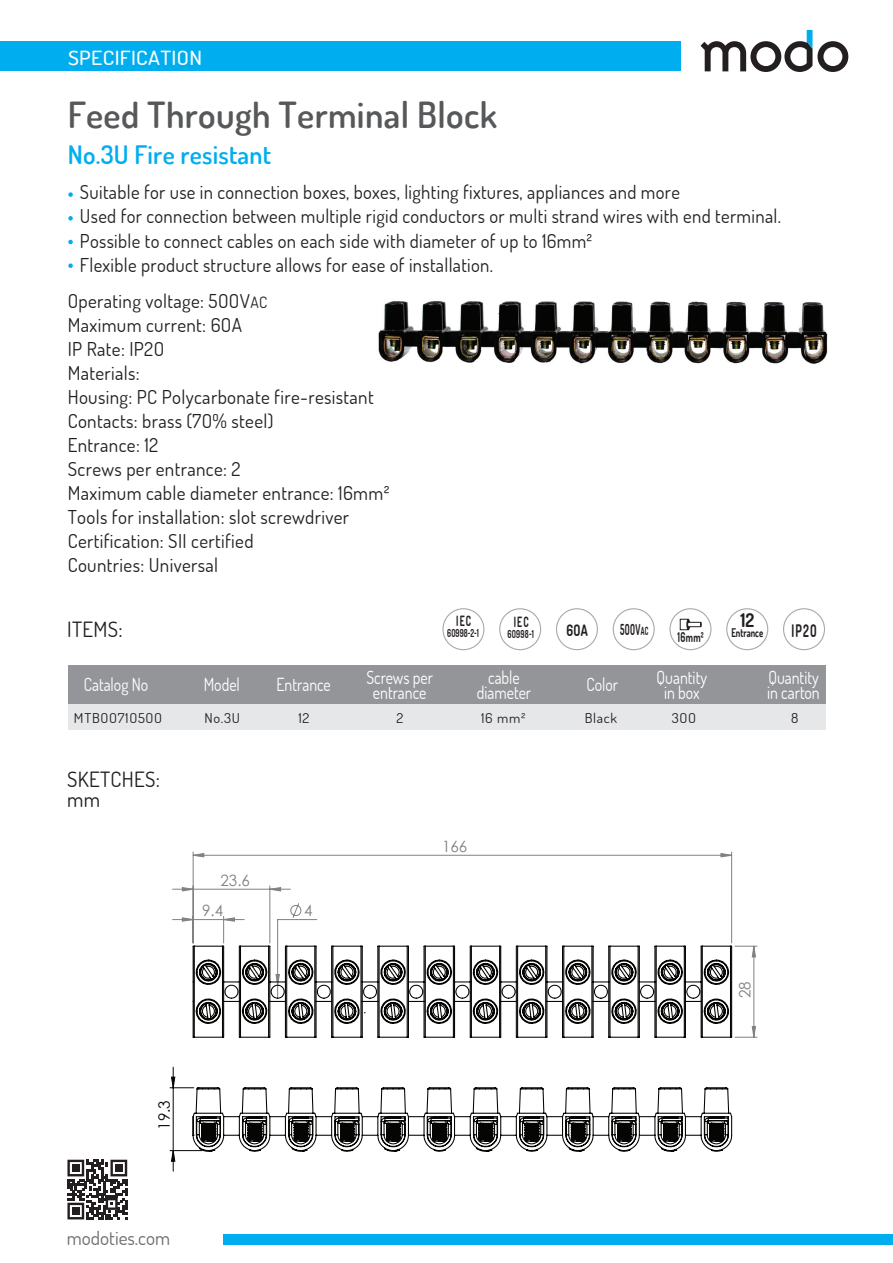
<style>
.page{position:relative;width:893px;height:1263px;background:#fff}
.page>*{position:absolute;margin:0;border:0;box-sizing:border-box;transform-origin:0 0}
.t1{font:600 36px "Terminal Dosis";letter-spacing:.01em;color:#57585a}
.t2{font:600 25.5px "Terminal Dosis";letter-spacing:.01em;color:#00aeef}
.t3{font:21px/19.5px "Terminal Dosis";letter-spacing:.015em;color:#231f20}
.t4{font:500 19.5px "Terminal Dosis";letter-spacing:.015em;color:#fff;scale:1.12 1}
.t5{font:19.05px/24px "Terminal Dosis";letter-spacing:.02em;color:#231f20}
.t6{font:19.05px "Terminal Dosis";color:#6c6d70}
.t7{font:700 18.9px "Terminal Dosis";color:#231f20;scale:.93 1}
.t8{font:18px/15px "Terminal Dosis";color:#fff;text-align:center;scale:.88 1}
.t9{font:700 17.25px "Terminal Dosis";color:#231f20;scale:.67 1}
.t10{font:700 15.75px "Terminal Dosis";color:#231f20;scale:.78 1}
.t11{font:15.6px "Century Gothic";color:#808180}
.t12{font:15.6px "Century Gothic";color:#050504}
.t13{font:700 15.15px "Terminal Dosis";color:#231f20;scale:.58 1}
.t14{font:700 14.1px "Terminal Dosis";letter-spacing:.12em;color:#231f20;scale:.67 1}
.t15{font:13.5px "Terminal Dosis";letter-spacing:.05em;color:#231f20;scale:1.07 1}
.t16{font:700 13.5px "Terminal Dosis";letter-spacing:.035em;color:#231f20;scale:.67 1}
.t17{font:700 12px "Terminal Dosis";color:#231f20;scale:.72 1}
.t18{font:700 10.95px "Terminal Dosis";letter-spacing:.005em;color:#231f20;scale:.67 1}
.s1{font-size:15.6px}
.s2{font-size:15px}
.s3{font-size:11.25px}
</style>
<div class="page">
<svg style="left:700px;top:30px;width:148px;height:42px"></svg>
<svg style="left:68px;top:192px;width:5px;height:5px"></svg>
<svg style="left:68px;top:216px;width:5px;height:5px"></svg>
<svg style="left:68px;top:240px;width:5px;height:4px"></svg>
<svg style="left:68px;top:263px;width:5px;height:5px"></svg>
<div style="left:68px;top:665px;width:758px;height:39px;background:#939598"></div>
<div style="left:68px;top:704px;width:758px;height:26px;background:#e6e7e9"></div>
<div style="left:1px;top:42px;width:680px;height:29px;background:#00aeef"></div>
<div style="left:223px;top:1234px;width:670px;height:10px;background:#00aeef"></div>
<div style="left:783px;top:608px;width:42px;height:42px;border:1px solid #a8a9ad;border-radius:50%"></div>
<div style="left:726px;top:608px;width:42px;height:42px;border:1px solid #a8a9ad;border-radius:50%"></div>
<div style="left:669px;top:608px;width:42px;height:42px;border:1px solid #a8a9ad;border-radius:50%"></div>
<div style="left:613px;top:608px;width:42px;height:42px;border:1px solid #a8a9ad;border-radius:50%"></div>
<div style="left:556px;top:608px;width:42px;height:42px;border:1px solid #a8a9ad;border-radius:50%"></div>
<div style="left:499px;top:608px;width:42px;height:42px;border:1px solid #a8a9ad;border-radius:50%"></div>
<div style="left:442px;top:608px;width:42px;height:42px;border:1px solid #a8a9ad;border-radius:50%"></div>
<div style="left:680px;top:619px;width:8px;height:11px;background:#fff;border:1px solid #231f20"></div>
<svg style="left:686px;top:619px;width:4px;height:11px"></svg>
<svg style="left:687px;top:622px;width:15px;height:5px"></svg>
<img style="left:378px;top:301px;width:450px;height:63px">
<hr style="left:193px;top:852px;width:1px;height:91px;background:#808180">
<hr style="left:731px;top:852px;width:1px;height:91px;background:#808180">
<svg style="left:172px;top:917px;width:10px;height:5px"></svg>
<svg style="left:182px;top:853px;width:550px;height:92px"></svg>
<svg style="left:735px;top:945px;width:22px;height:93px"></svg>
<svg style="left:192px;top:945px;width:541px;height:93px"></svg>
<svg style="left:170px;top:1067px;width:563px;height:104px"></svg>
<svg style="left:67px;top:1160px;width:60px;height:59px"></svg>
<p class="t4" style="left:68px;top:45px;width:121px">SPECIFICATION</p>
<h1 class="t1" style="left:68px;top:92px;width:431px">Feed Through Terminal Block</h1>
<h2 class="t2" style="left:68px;top:138px;width:205px">No.3U Fire resistant</h2>
<p class="t5" style="left:80px;top:179px;width:702px">Suitable for use in connection boxes, boxes, lighting fixtures, appliances and more<br>Used for connection between multiple rigid conductors or multi strand wires with end terminal.<br>Possible to connect cables on each side with diameter of up to 16mm²<br>Flexible product structure allows for ease of installation.</p>
<p class="t5" style="left:68px;top:289px;width:323px">Operating voltage: 5OOV<span class="s1">AC<br></span>Maximum current: 6OA<br>IP Rate: IP2O<br>Materials:<br>Housing: PC Polycarbonate fire-resistant<br>Contacts: brass (7O% steel)<br>Entrance: 12<br>Screws per entrance: 2<br>Maximum cable diameter entrance: 16mm²<br>Tools for installation: slot screwdriver<br>Certification: SII certified<br>Countries: Universal</p>
<p class="t3" style="left:67px;top:619px;width:57px">ITEMS:</p>
<p class="t7" style="left:741px;top:608px;width:16px">12</p>
<p class="t14" style="left:456px;top:612px;width:24px">IEC</p>
<p class="t18" style="left:447px;top:626px;width:49px">6O998-2-1</p>
<p class="t16" style="left:677px;top:628px;width:41px">16mm²</p>
<p class="t14" style="left:514px;top:613px;width:24px">IEC</p>
<p class="t18" style="left:508px;top:627px;width:41px">6O998-1</p>
<p class="t10" style="left:566px;top:620px;width:29px">6OA</p>
<p class="t13" style="left:620px;top:620px;width:50px">5OO<span class="s2">V</span><span class="s3">AC</span></p>
<p class="t17" style="left:731px;top:625px;width:46px">Entrance</p>
<p class="t9" style="left:791px;top:619px;width:39px">IP2O</p>
<p class="t8" style="left:366px;top:670px;width:77px">Screws per entrance</p>
<p class="t8" style="left:477px;top:670px;width:63px">cable diameter</p>
<p class="t8" style="left:277px;top:676px;width:63px">Entrance</p>
<p class="t8" style="left:767px;top:670px;width:61px;text-align:left">Quantity in carton</p>
<p class="t8" style="left:657px;top:670px;width:59px">Quantity in box</p>
<p class="t8" style="left:84px;top:676px;width:75px">Catalog No</p>
<p class="t8" style="left:586px;top:676px;width:37px">Color</p>
<p class="t15" style="left:299px;top:710px;width:12px">12</p>
<p class="t15" style="left:396px;top:710px;width:8px">2</p>
<p class="t15" style="left:481px;top:710px;width:43px">16 mm²</p>
<p class="t8" style="left:204px;top:676px;width:43px">Model</p>
<p class="t15" style="left:74px;top:710px;width:84px">MTBOO71O5OO</p>
<p class="t15" style="left:204px;top:710px;width:35px">No.3U</p>
<p class="t15" style="left:585px;top:710px;width:32px">Black</p>
<p class="t15" style="left:672px;top:710px;width:24px">3OO</p>
<p class="t15" style="left:791px;top:710px;width:8px">8</p>
<p class="t3" style="left:67px;top:769px;width:94px">SKETCHES: mm</p>
<p class="t11" style="left:221px;top:869px;width:31px">23.6</p>
<p class="t11" style="left:202px;top:899px;width:23px">9.4</p>
<p class="t11" style="left:304px;top:899px;width:10px">4</p>
<p class="t12" style="left:153px;top:1129px;width:31px;rotate:-90deg">19.3</p>
<p class="t6" style="left:67px;top:1225px;width:105px">modoties.com</p>
<p class="t11" style="left:442px;top:835px;width:27px">166</p>
<p class="t11" style="left:734px;top:998px;width:18px;rotate:-90deg">28</p>
</div>
